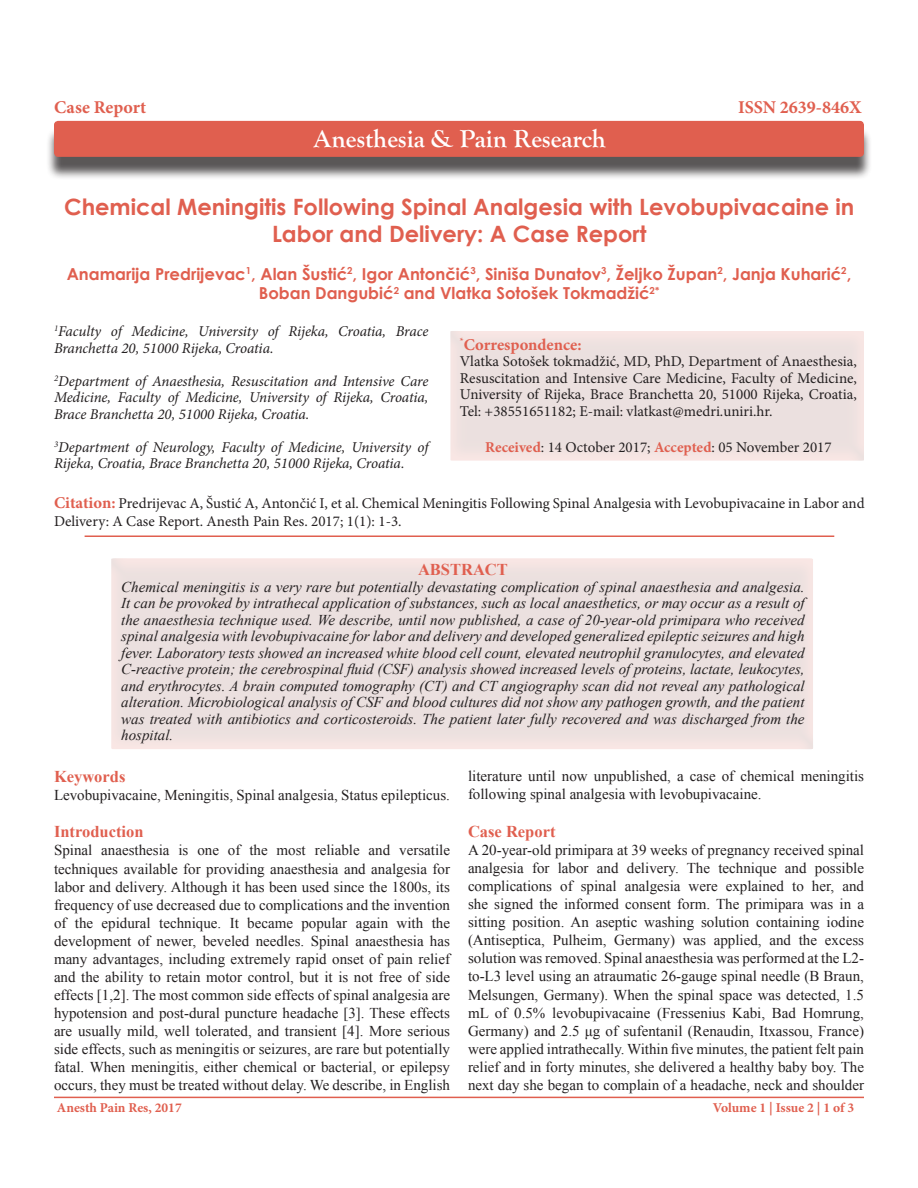
<style>
.page{position:relative;width:918px;height:1188px;background:#fff}
.page>*{position:absolute;margin:0;border:0;box-sizing:border-box;transform-origin:0 0}
.t1{font:700 25.5px "Goudy Old Style T";color:#fff}
.t2{font:700 22.5px/27px "Century Gothic";color:#e05f4f;text-align:center}
.t3{font:700 18px "Minion Pro";color:#e05f4f}
.t4{font:700 16.5px/19.8px "Century Gothic";color:#e05f4f;text-align:center}
.t5{font:700 16.5px "Times New Roman";color:#e05f4f}
.t6{font:700 16.5px "Minion Pro";color:#e05f4f}
.t7{font:15px/18.1px "Times New Roman";color:#231f20;text-align:justify}
.t8{font:italic 15px/16.5px "Times New Roman";color:#231f20;text-align:justify}
.t9{font:15px/16.5px "Minion Pro";color:#231f20;text-align:justify}
.t10{font:italic 15px/16.5px "Minion Pro";letter-spacing:-.01em;color:#231f20}
.t11{font:700 13.5px "Minion Pro";color:#e05f4f}
.s1{font-weight:700;color:#e05f4f}
.s2{font-weight:700;font-size:16.5px;color:#e05f4f}
</style>
<div class="page">
<hr style="left:54px;top:1097px;width:810px;height:1px;background:#e05f4f">
<div style="left:449px;top:326px;width:417px;height:136px;background:#231f20;opacity:.5"></div>
<div style="left:46px;top:128px;width:826px;height:52px;background:#231f20;opacity:.75"></div>
<div style="left:54px;top:121px;width:810px;height:36px;background:#e05f4f;border-radius:4px"></div>
<div style="left:110px;top:552px;width:705px;height:199px;background:#231f20;opacity:.5"></div>
<hr style="left:85px;top:536px;width:749px;height:1px;background:#e05f4f">
<p class="t3" style="left:54px;top:95px;width:94px">Case Report</p>
<p class="t3" style="left:738px;top:95px;width:125px">ISSN 2639-846X</p>
<p class="t1" style="left:314px;top:124px;width:294px">Anesthesia &amp; Pain Research</p>
<p class="t2" style="left:64px;top:192px;width:792px">Chemical Meningitis Following Spinal Analgesia with Levobupivacaine in<br>Labor and Delivery: A Case Report</p>
<p class="t4" style="left:67px;top:263px;width:786px">Anamarija Predrijevac<sup>1</sup>, Alan Šustić<sup>2</sup>, Igor Antončić<sup>3</sup>, Siniša Dunatov<sup>3</sup>, Željko Župan<sup>2</sup>, Janja Kuharić<sup>2</sup>,<br>Boban Dangubić<sup>2</sup> and Vlatka Sotošek Tokmadžić<sup>2*</sup></p>
<p class="t10" style="left:54px;top:323px;width:376px"><sup>1</sup>Faculty of Medicine, University of Rijeka, Croatia, Brace<br>Branchetta 20, 51000 Rijeka, Croatia.</p>
<p class="t10" style="left:54px;top:373px;width:376px;text-align:justify"><sup>2</sup>Department of Anaesthesia, Resuscitation and Intensive Care Medicine, Faculty of Medicine, University of Rijeka, Croatia, Brace Branchetta 20, 51000 Rijeka, Croatia.</p>
<p class="t10" style="left:54px;top:439px;width:376px"><sup>3</sup>Department of Neurology, Faculty of Medicine, University of<br>Rijeka, Croatia, Brace Branchetta 20, 51000 Rijeka, Croatia.</p>
<p class="t6" style="left:460px;top:333px;width:123px"><sup>*</sup>Correspondence:</p>
<p class="t9" style="left:460px;top:353px;width:398px">Vlatka Sotošek tokmadžić, MD, PhD, Department of Anaesthesia, Resuscitation and Intensive Care Medicine, Faculty of Medicine, University of Rijeka, Brace Branchetta 20, 51000 Rijeka, Croatia, Tel: +38551651182; E-mail: vlatkast@medri.uniri.hr.</p>
<p class="t9" style="left:485px;top:439px;width:348px"><span class="s1">Received</span>: 14 October 2017; <span class="s1">Accepted</span>: 05 November 2017</p>
<p class="t9" style="left:54px;top:494px;width:812px;line-height:18px"><span class="s2">Citation:</span> Predrijevac A, Šustić A, Antončić I, et al. Chemical Meningitis Following Spinal Analgesia with Levobupivacaine in Labor and<br>Delivery: A Case Report. Anesth Pain Res. 2017; 1(1): 1-3.</p>
<p class="t5" style="left:418px;top:558px;width:91px">ABSTRACT</p>
<p class="t8" style="left:121px;top:578px;width:685px">Chemical meningitis is a very rare but potentially devastating complication of spinal anaesthesia and analgesia.<br>It can be provoked by intrathecal application of substances, such as local anaesthetics, or may occur as a result of the anaesthesia technique used. We describe, until now published, a case of 20-year-old primipara who received spinal analgesia with levobupivacaine for labor and delivery and developed generalized epileptic seizures and high fever. Laboratory tests showed an increased white blood cell count, elevated neutrophil granulocytes, and elevated C-reactive protein; the cerebrospinal fluid (CSF) analysis showed increased levels of proteins, lactate, leukocytes, and erythrocytes. A brain computed tomography (CT) and CT angiography scan did not reveal any pathological alteration. Microbiological analysis of CSF and blood cultures did not show any pathogen growth, and the patient was treated with antibiotics and corticosteroids. The patient later fully recovered and was discharged from the hospital.</p>
<p class="t5" style="left:54px;top:765px;width:73px">Keywords</p>
<p class="t7" style="left:54px;top:785px;width:398px">Levobupivacaine, Meningitis, Spinal analgesia, Status epilepticus.</p>
<p class="t5" style="left:54px;top:821px;width:91px">Introduction</p>
<p class="t7" style="left:54px;top:841px;width:398px">Spinal anaesthesia is one of the most reliable and versatile techniques available for providing anaesthesia and analgesia for labor and delivery. Although it has been used since the 1800s, its frequency of use decreased due to complications and the invention of the epidural technique. It became popular again with the development of newer, beveled needles. Spinal anaesthesia has many advantages, including extremely rapid onset of pain relief and the ability to retain motor control, but it is not free of side effects [1,2]. The most common side effects of spinal analgesia are hypotension and post-dural puncture headache [3]. These effects are usually mild, well tolerated, and transient [4]. More serious side effects, such as meningitis or seizures, are rare but potentially fatal. When meningitis, either chemical or bacterial, or epilepsy occurs, they must be treated without delay. We describe, in English</p>
<p class="t7" style="left:468px;top:766px;width:398px">literature until now unpublished, a case of chemical meningitis following spinal analgesia with levobupivacaine.</p>
<p class="t5" style="left:468px;top:820px;width:89px">Case Report</p>
<p class="t7" style="left:468px;top:841px;width:398px">A 20-year-old primipara at 39 weeks of pregnancy received spinal analgesia for labor and delivery. The technique and possible complications of spinal analgesia were explained to her, and she signed the informed consent form. The primipara was in a sitting position. An aseptic washing solution containing iodine (Antiseptica, Pulheim, Germany) was applied, and the excess solution was removed. Spinal anaesthesia was performed at the L2- to-L3 level using an atraumatic 26-gauge spinal needle (B Braun, Melsungen, Germany). When the spinal space was detected, 1.5 mL of 0.5% levobupivacaine (Fressenius Kabi, Bad Homrung, Germany) and 2.5 μg of sufentanil (Renaudin, Itxassou, France) were applied intrathecally. Within five minutes, the patient felt pain relief and in forty minutes, she delivered a healthy baby boy. The next day she began to complain of a headache, neck and shoulder</p>
<p class="t11" style="left:57px;top:1098px;width:126px">Anesth Pain Res, 2017</p>
<p class="t11" style="left:713px;top:1098px;width:143px">Volume 1 | Issue 2 | 1 of 3</p>
</div>
